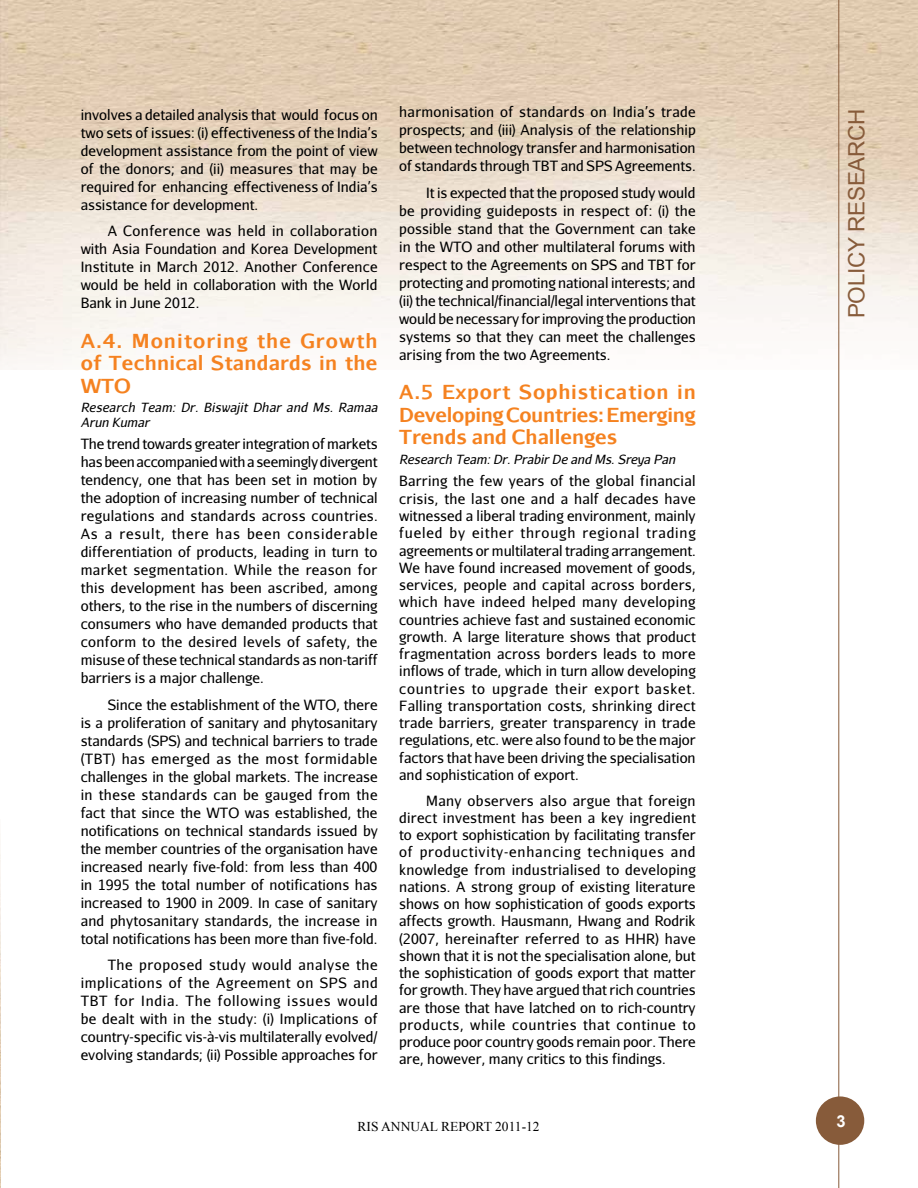
<style>
.page{position:relative;width:918px;height:1188px;background:#fff}
.page>*{position:absolute;margin:0;border:0;box-sizing:border-box;transform-origin:0 0}
.t1{font:22.5px "Arial";letter-spacing:-.01em;color:#875b3a}
.t2{font:700 19.5px/22.5px "Aurulent Sans";letter-spacing:.01em;color:#f58220;text-align:justify}
.t3{font:700 16.5px "Arial";color:#fff}
.t4{font:14.25px/18px "Aurulent Sans";color:#000;text-align:justify}
.t5{font:13.5px "Times New Roman";color:#000}
.t6{font:italic 12.75px/15px "Aurulent Sans";color:#000}
</style>
<div class="page">
<img style="left:0;top:853px;width:1px;height:335px">
<hr style="left:838px;top:0;width:1px;height:1188px;background:#875b3a">
<div style="left:816px;top:1096px;width:48px;height:49px;background:#875b3a;border-radius:50%"></div>
<p class="t4" style="left:81px;top:105px;width:299px">involves a detailed analysis that would focus on two sets of issues: (i) effectiveness of the India’s development assistance from the point of view of the donors; and (ii) measures that may be required for enhancing effectiveness of India’s assistance for development.</p>
<p class="t4" style="left:81px;top:222px;width:298px;text-indent:27px">A Conference was held in collaboration with Asia Foundation and Korea Development Institute in March 2012. Another Conference would be held in collaboration with the World Bank in June 2012.</p>
<h2 class="t2" style="left:81px;top:328px;width:298px">A.4. Monitoring the Growth of Technical Standards in the WTO</h2>
<p class="t6" style="left:81px;top:399px;width:298px">Research Team: Dr. Biswajit Dhar and Ms. Ramaa<br>Arun Kumar</p>
<p class="t4" style="left:81px;top:435px;width:299px">The trend towards greater integration of markets has been accompanied with a seemingly divergent tendency, one that has been set in motion by the adoption of increasing number of technical regulations and standards across countries.<br>As a result, there has been considerable differentiation of products, leading in turn to market segmentation. While the reason for this development has been ascribed, among others, to the rise in the numbers of discerning consumers who have demanded products that conform to the desired levels of safety, the misuse of these technical standards as non-tariff barriers is a major challenge.</p>
<p class="t4" style="left:81px;top:695px;width:299px;text-indent:27px">Since the establishment of the WTO, there is a proliferation of sanitary and phytosanitary standards (SPS) and technical barriers to trade (TBT) has emerged as the most formidable challenges in the global markets. The increase in these standards can be gauged from the fact that since the WTO was established, the notifications on technical standards issued by the member countries of the organisation have increased nearly five-fold: from less than 400 in 1995 the total number of notifications has increased to 1900 in 2009. In case of sanitary and phytosanitary standards, the increase in total notifications has been more than five-fold.</p>
<p class="t4" style="left:81px;top:956px;width:299px;text-indent:27px">The proposed study would analyse the implications of the Agreement on SPS and TBT for India. The following issues would be dealt with in the study: (i) Implications of country-specific vis-à-vis multilaterally evolved/ evolving standards; (ii) Possible approaches for</p>
<p class="t4" style="left:399px;top:103px;width:298px">harmonisation of standards on India’s trade prospects; and (iii) Analysis of the relationship between technology transfer and harmonisation of standards through TBT and SPS Agreements.</p>
<p class="t4" style="left:399px;top:183px;width:298px;text-indent:27px">It is expected that the proposed study would be providing guideposts in respect of: (i) the possible stand that the Government can take in the WTO and other multilateral forums with respect to the Agreements on SPS and TBT for protecting and promoting national interests; and (ii) the technical/financial/legal interventions that would be necessary for improving the production systems so that they can meet the challenges arising from the two Agreements.</p>
<h2 class="t2" style="left:399px;top:379px;width:298px">A.5 Export Sophistication in Developing Countries: Emerging Trends and Challenges</h2>
<p class="t6" style="left:399px;top:451px;width:278px">Research Team: Dr. Prabir De and Ms. Sreya Pan</p>
<p class="t4" style="left:399px;top:472px;width:298px;line-height:17.2px">Barring the few years of the global financial crisis, the last one and a half decades have witnessed a liberal trading environment, mainly fueled by either through regional trading agreements or multilateral trading arrangement.<br>We have found increased movement of goods, services, people and capital across borders, which have indeed helped many developing countries achieve fast and sustained economic growth. A large literature shows that product fragmentation across borders leads to more inflows of trade, which in turn allow developing countries to upgrade their export basket.<br>Falling transportation costs, shrinking direct trade barriers, greater transparency in trade regulations, etc. were also found to be the major factors that have been driving the specialisation and sophistication of export.</p>
<p class="t4" style="left:399px;top:791px;width:298px;line-height:17.2px;text-indent:27px">Many observers also argue that foreign direct investment has been a key ingredient to export sophistication by facilitating transfer of productivity-enhancing techniques and knowledge from industrialised to developing nations. A strong group of existing literature shows on how sophistication of goods exports affects growth. Hausmann, Hwang and Rodrik (2007, hereinafter referred to as HHR) have shown that it is not the specialisation alone, but the sophistication of goods export that matter for growth. They have argued that rich countries are those that have latched on to rich-country products, while countries that continue to produce poor country goods remain poor. There are, however, many critics to this findings.</p>
<h1 class="t1" style="left:842px;top:318px;width:211px;rotate:-90deg">Policy Research</h1>
<p class="t5" style="left:358px;top:1119px;width:184px">RIS ANNUAL REPORT 2011-12</p>
<p class="t3" style="left:837px;top:1110px;width:11px">3</p>
</div>
